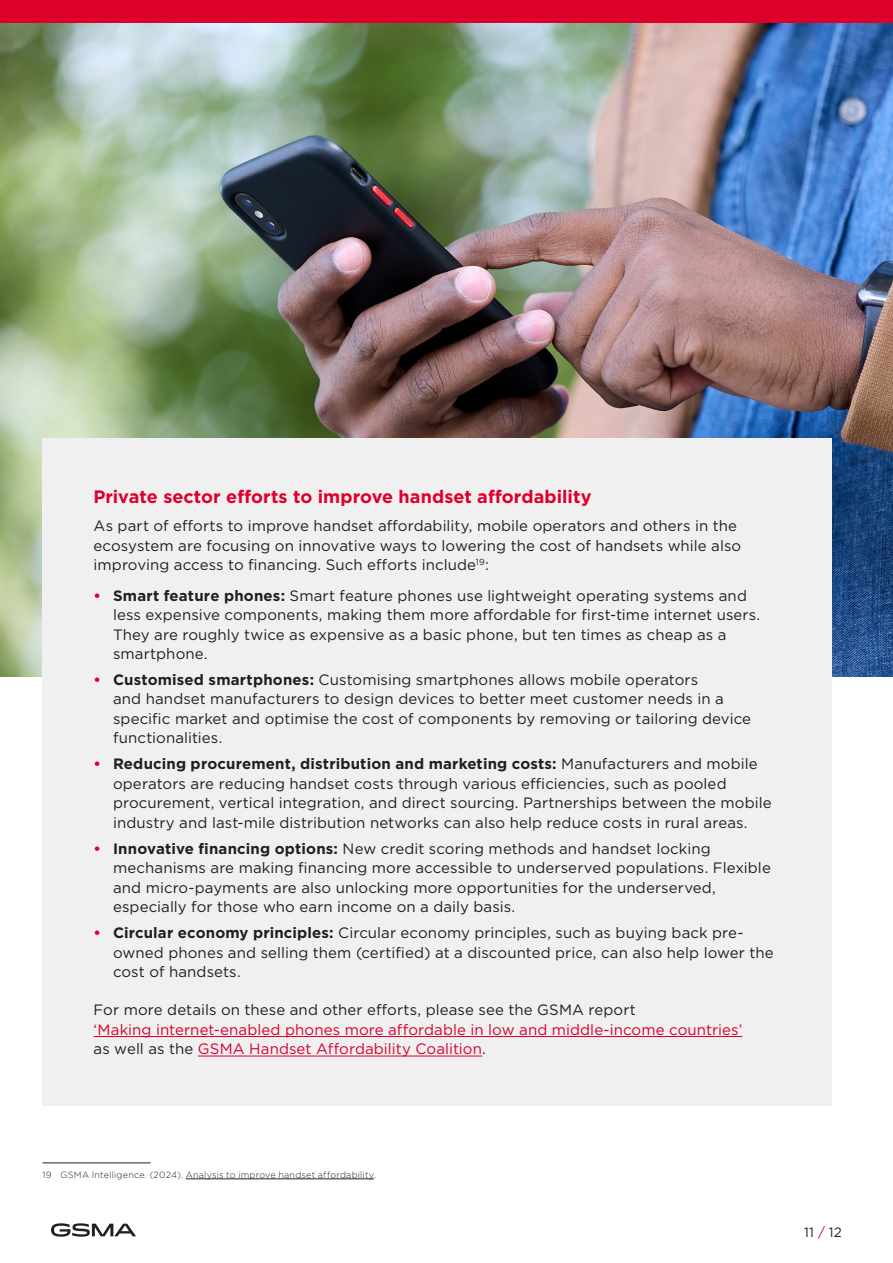
<style>
.page{position:relative;width:893px;height:1263px;background:#fff}
.page>*{position:absolute;margin:0;border:0;box-sizing:border-box;transform-origin:0 0}
.t1{font:700 18px "Gotham";color:#dc002b}
.BULLETS{font:15px/19.5px "Gotham";letter-spacing:.005em;color:#231f20}
.BODY_COPY{font:15px/19.5px "Gotham";letter-spacing:.005em;color:#231f20}
.BODY_COPY-2{font:15px/19.5px "Gotham";letter-spacing:.005em;color:#dc002b}
.t2{font:13.5px "Gotham";color:#231f20}
.FOOTNOTES{font:300 9px "Gotham";letter-spacing:.025em;color:#231f20}
.s1{font-weight:700;color:#dc002b}
.s2{font-weight:700}
.s3{color:#231f20}
.s4{color:#dc002b}
</style>
<div class="page">
<img style="left:0;top:22px;width:893px;height:654px">
<div style="left:43px;top:438px;width:789px;height:667px;background:#f0f0f0"></div>
<hr style="left:94px;top:1036px;width:648px;height:1px;background:#dc002b">
<hr style="left:198px;top:1056px;width:284px;height:1px;background:#dc002b">
<hr style="left:43px;top:1162px;width:108px;height:1px;background:#231f20">
<hr style="left:186px;top:1178px;width:188px;height:1px;background:#231f20">
<div style="left:0;top:0;width:893px;height:22px;background:#dc002b"></div>
<svg style="left:51px;top:1223px;width:85px;height:14px"></svg>
<h2 class="t1" style="left:94px;top:485px;width:499px">Private sector efforts to improve handset affordability</h2>
<p class="BODY_COPY" style="left:94px;top:516px;width:649px">As part of efforts to improve handset affordability, mobile operators and others in the ecosystem are focusing on innovative ways to lowering the cost of handsets while also improving access to financing. Such efforts include<sup>19</sup>:</p>
<p class="BULLETS" style="left:113px;top:585px;width:649px;text-indent:-19px"><span class="s1">•</span> <span class="s2">Smart feature phones:</span> Smart feature phones use lightweight operating systems and less expensive components, making them more affordable for first-time internet users.<br>They are roughly twice as expensive as a basic phone, but ten times as cheap as a smartphone.</p>
<p class="BULLETS" style="left:113px;top:670px;width:639px;text-indent:-19px"><span class="s1">•</span> <span class="s2">Customised smartphones:</span> Customising smartphones allows mobile operators<br>and handset manufacturers to design devices to better meet customer needs in a specific market and optimise the cost of components by removing or tailoring device functionalities.</p>
<p class="BULLETS" style="left:113px;top:754px;width:660px;text-indent:-19px"><span class="s1">•</span> <span class="s2">Reducing procurement, distribution and marketing costs:</span> Manufacturers and mobile operators are reducing handset costs through various efficiencies, such as pooled procurement, vertical integration, and direct sourcing. Partnerships between the mobile industry and last-mile distribution networks can also help reduce costs in rural areas.</p>
<p class="BULLETS" style="left:113px;top:838px;width:659px;text-indent:-19px"><span class="s1">•</span> <span class="s2">Innovative financing options:</span> New credit scoring methods and handset locking mechanisms are making financing more accessible to underserved populations. Flexible and micro-payments are also unlocking more opportunities for the underserved, especially for those who earn income on a daily basis.</p>
<p class="BULLETS" style="left:113px;top:923px;width:662px;text-indent:-19px"><span class="s1">•</span> <span class="s2">Circular economy principles:</span> Circular economy principles, such as buying back pre&shy;owned phones and selling them (certified) at a discounted price, can also help lower the cost of handsets.</p>
<p class="BODY_COPY-2" style="left:94px;top:1000px;width:650px"><span class="s3">For more details on these and other efforts, please see the GSMA report<br></span>‘Making internet-enabled phones more affordable in low and middle-income countries’ <span class="s3">as well as the</span> GSMA Handset Affordability Coalition<span class="s3">.</span></p>
<p class="FOOTNOTES" style="left:43px;top:1169px;width:335px">19 GSMA Intelligence. (2024). Analysis to improve handset affordability.</p>
<p class="t2" style="left:804px;top:1223px;width:39px">11 <span class="s4">/</span> 12</p>
</div>
